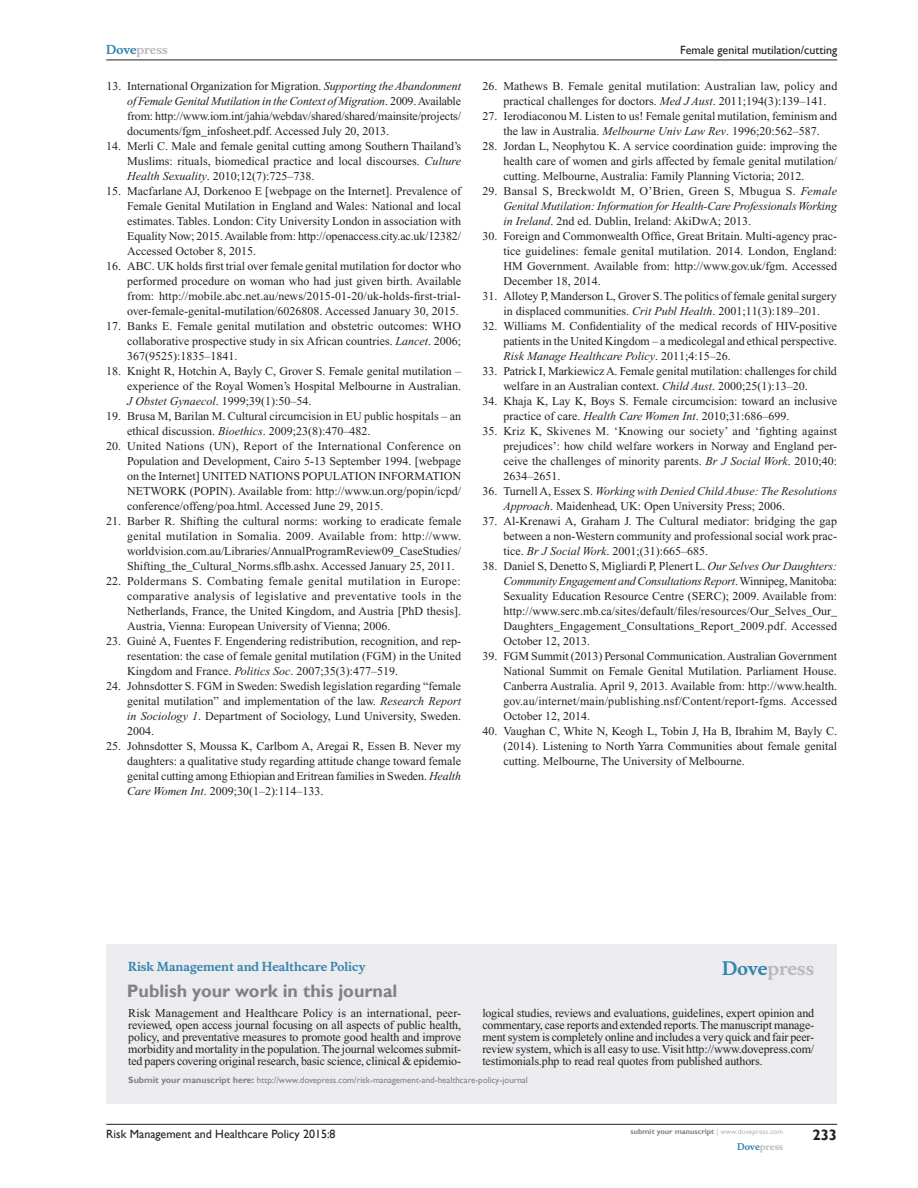
<style>
.page{position:relative;width:918px;height:1188px;background:#fff}
.page>*{position:absolute;margin:0;border:0;box-sizing:border-box;transform-origin:0 0}
.PromBx-H1{font:700 18px "Gill Sans";color:#808285}
.PromBx-Brand{font:700 18px "Musee";color:#b8b9bc}
.t1{font:700 15px "Gill Sans";color:#231f20}
.RefNL2{font:12px/15px "Times New Roman";color:#231f20;text-align:justify}
.PromBx-Tx{font:12px/12px "Times New Roman";letter-spacing:-.015em;color:#231f20;text-align:justify}
.t2{font:12px "Gill Sans";color:#231f20}
.PromBx-JrnlName{font:700 12px "Musee";color:#3485ae}
.t3{font:700 12px "Musee";color:#b8b9bc}
.PromBx-SubmitMssWebA{font:9px "Gill Sans";color:#808285}
.t4{font:700 9px "Musee";color:#b8b9bc}
.t5{font:700 7.5px "Gill Sans";color:#808285}
.s1{color:#3485ae}
.s2{font-style:italic}
.s3{font-weight:700}
.s4{font-weight:400;color:#b8b9bc}
</style>
<div class="page">
<div style="left:106px;top:944px;width:731px;height:159px;background:#ececee"></div>
<hr style="left:106px;top:1124px;width:731px;height:1px;background:#231f20">
<hr style="left:106px;top:60px;width:731px;height:1px;background:#231f20">
<p class="t3" style="left:106px;top:43px;width:63px"><span class="s1">Dove</span>press</p>
<p class="RefNL2" style="left:127px;top:79px;width:335px;text-indent:-21px">13. International Organization for Migration. <span class="s2">Supporting the Abandonment of Female Genital Mutilation in the Context of Migration</span>. 2009. Available from: http://www.iom.int/jahia/webdav/shared/shared/mainsite/projects/ documents/fgm_infosheet.pdf. Accessed July 20, 2013.</p>
<p class="RefNL2" style="left:127px;top:139px;width:335px;text-indent:-21px">14. Merli C. Male and female genital cutting among Southern Thailand’s Muslims: rituals, biomedical practice and local discourses. <span class="s2">Culture Health Sexuality</span>. 2010;12(7):725–738.</p>
<p class="RefNL2" style="left:127px;top:184px;width:335px;text-indent:-21px">15. Macfarlane AJ, Dorkenoo E [webpage on the Internet]. Prevalence of Female Genital Mutilation in England and Wales: National and local estimates. Tables. London: City University London in association with Equality Now; 2015. Available from: http://openaccess.city.ac.uk/12382/ Accessed October 8, 2015.</p>
<p class="RefNL2" style="left:127px;top:259px;width:336px;text-indent:-21px">16. ABC. UK holds first trial over female genital mutilation for doctor who performed procedure on woman who had just given birth. Available from: http://mobile.abc.net.au/news/2015-01-20/uk-holds-first-trial&shy;over-female-genital-mutilation/6026808. Accessed January 30, 2015.</p>
<p class="RefNL2" style="left:127px;top:319px;width:335px;text-indent:-21px">17. Banks E. Female genital mutilation and obstetric outcomes: WHO collaborative prospective study in six African countries. <span class="s2">Lancet</span>. 2006; 367(9525):1835–1841.</p>
<p class="RefNL2" style="left:127px;top:364px;width:335px;text-indent:-21px">18. Knight R, Hotchin A, Bayly C, Grover S. Female genital mutilation – experience of the Royal Women’s Hospital Melbourne in Australian.<br><span class="s2">J Obstet Gynaecol</span>. 1999;39(1):50–54.</p>
<p class="RefNL2" style="left:127px;top:409px;width:335px;text-indent:-21px">19. Brusa M, Barilan M. Cultural circumcision in EU public hospitals – an ethical discussion. <span class="s2">Bioethics</span>. 2009;23(8):470–482.</p>
<p class="RefNL2" style="left:127px;top:439px;width:335px;text-indent:-21px">20. United Nations (UN), Report of the International Conference on Population and Development, Cairo 5-13 September 1994. [webpage on the Internet] UNITED NATIONS POPULATION INFORMATION NETWORK (POPIN). Available from: http://www.un.org/popin/icpd/ conference/offeng/poa.html. Accessed June 29, 2015.</p>
<p class="RefNL2" style="left:127px;top:514px;width:336px;text-indent:-21px">21. Barber R. Shifting the cultural norms: working to eradicate female genital mutilation in Somalia. 2009. Available from: http://www. worldvision.com.au/Libraries/AnnualProgramReview09_CaseStudies/ Shifting_the_Cultural_Norms.sflb.ashx. Accessed January 25, 2011.</p>
<p class="RefNL2" style="left:127px;top:574px;width:336px;text-indent:-21px">22. Poldermans S. Combating female genital mutilation in Europe: comparative analysis of legislative and preventative tools in the Netherlands, France, the United Kingdom, and Austria [PhD thesis].<br>Austria, Vienna: European University of Vienna; 2006.</p>
<p class="RefNL2" style="left:127px;top:634px;width:335px;text-indent:-21px">23. Guiné A, Fuentes F. Engendering redistribution, recognition, and rep&shy;resentation: the case of female genital mutilation (FGM) in the United Kingdom and France. <span class="s2">Politics Soc</span>. 2007;35(3):477–519.</p>
<p class="RefNL2" style="left:127px;top:679px;width:335px;text-indent:-21px">24. Johnsdotter S. FGM in Sweden: Swedish legislation regarding “female genital mutilation” and implementation of the law. <span class="s2">Research Report in Sociology 1</span>. Department of Sociology, Lund University, Sweden.<br>2004.</p>
<p class="RefNL2" style="left:127px;top:739px;width:335px;text-indent:-21px">25. Johnsdotter S, Moussa K, Carlbom A, Aregai R, Essen B. Never my daughters: a qualitative study regarding attitude change toward female genital cutting among Ethiopian and Eritrean families in Sweden. <span class="s2">Health Care Women Int</span>. 2009;30(1–2):114–133.</p>
<p class="t2" style="left:680px;top:43px;width:158px">Female genital mutilation/cutting</p>
<p class="RefNL2" style="left:503px;top:79px;width:335px;text-indent:-21px">26. Mathews B. Female genital mutilation: Australian law, policy and practical challenges for doctors. <span class="s2">Med J Aust</span>. 2011;194(3):139–141.</p>
<p class="RefNL2" style="left:482px;top:109px;width:356px;text-align:center">27. Ierodiaconou M. Listen to us! Female genital mutilation, feminism and the law in Australia. <span class="s2">Melbourne Univ Law Rev</span>. 1996;20:562–587.</p>
<p class="RefNL2" style="left:503px;top:139px;width:335px;text-indent:-21px">28. Jordan L, Neophytou K. A service coordination guide: improving the health care of women and girls affected by female genital mutilation/ cutting. Melbourne, Australia: Family Planning Victoria; 2012.</p>
<p class="RefNL2" style="left:503px;top:184px;width:335px;text-indent:-21px">29. Bansal S, Breckwoldt M, O’Brien, Green S, Mbugua S. <span class="s2">Female Genital Mutilation: Information for Health-Care Professionals Working in Ireland</span>. 2nd ed. Dublin, Ireland: AkiDwA; 2013.</p>
<p class="RefNL2" style="left:503px;top:229px;width:335px;text-indent:-21px">30. Foreign and Commonwealth Office, Great Britain. Multi-agency prac&shy;tice guidelines: female genital mutilation. 2014. London, England:<br>HM Government. Available from: http://www.gov.uk/fgm. Accessed December 18, 2014.</p>
<p class="RefNL2" style="left:482px;top:289px;width:356px;text-align:center">31. Allotey P, Manderson L, Grover S. The politics of female genital surgery in displaced communities. <span class="s2">Crit Publ Health</span>. 2001;11(3):189–201.</p>
<p class="RefNL2" style="left:503px;top:319px;width:335px;text-indent:-21px">32. Williams M. Confidentiality of the medical records of HIV-positive patients in the United Kingdom – a medicolegal and ethical perspective.<br><span class="s2">Risk Manage Healthcare Policy</span>. 2011;4:15–26.</p>
<p class="RefNL2" style="left:503px;top:364px;width:335px;text-indent:-21px">33. Patrick I, Markiewicz A. Female genital mutilation: challenges for child welfare in an Australian context. <span class="s2">Child Aust</span>. 2000;25(1):13–20.</p>
<p class="RefNL2" style="left:503px;top:394px;width:335px;text-indent:-21px">34. Khaja K, Lay K, Boys S. Female circumcision: toward an inclusive practice of care. <span class="s2">Health Care Women Int</span>. 2010;31:686–699.</p>
<p class="RefNL2" style="left:503px;top:424px;width:335px;text-indent:-21px">35. Kriz K, Skivenes M. ‘Knowing our society’ and ‘fighting against prejudices’: how child welfare workers in Norway and England per&shy;ceive the challenges of minority parents. <span class="s2">Br J Social Work</span>. 2010;40:<br>2634–2651.</p>
<p class="RefNL2" style="left:503px;top:484px;width:335px;text-indent:-21px">36. Turnell A, Essex S. <span class="s2">Working with Denied Child Abuse: The Resolutions<br>Approach</span>. Maidenhead, UK: Open University Press; 2006.</p>
<p class="RefNL2" style="left:503px;top:514px;width:335px;text-indent:-21px">37. Al-Krenawi A, Graham J. The Cultural mediator: bridging the gap between a non-Western community and professional social work prac&shy;tice. <span class="s2">Br J Social Work</span>. 2001;(31):665–685.</p>
<p class="RefNL2" style="left:503px;top:559px;width:335px;text-indent:-21px">38. Daniel S, Denetto S, Migliardi P, Plenert L. <span class="s2">Our Selves Our Daughters:<br>Community Engagement and Consultations Report</span>. Winnipeg, Manitoba:<br>Sexuality Education Resource Centre (SERC); 2009. Available from: http://www.serc.mb.ca/sites/default/files/resources/Our_Selves_Our_ Daughters_Engagement_Consultations_Report_2009.pdf. Accessed October 12, 2013.</p>
<p class="RefNL2" style="left:503px;top:649px;width:335px;text-indent:-21px">39. FGM Summit (2013) Personal Communication. Australian Government National Summit on Female Genital Mutilation. Parliament House.<br>Canberra Australia. April 9, 2013. Available from: http://www.health. gov.au/internet/main/publishing.nsf/Content/report-fgms. Accessed October 12, 2014.</p>
<p class="RefNL2" style="left:503px;top:724px;width:335px;text-indent:-21px">40. Vaughan C, White N, Keogh L, Tobin J, Ha B, Ibrahim M, Bayly C. (2014). Listening to North Yarra Communities about female genital cutting. Melbourne, The University of Melbourne.</p>
<p class="PromBx-JrnlName" style="left:128px;top:959px;width:239px">Risk Management and Healthcare Policy</p>
<p class="PromBx-H1" style="left:127px;top:980px;width:272px">Publish your work in this journal</p>
<p class="PromBx-Brand" style="left:722px;top:958px;width:94px"><span class="s1">Dove</span>press</p>
<p class="PromBx-Tx" style="left:128px;top:1007px;width:334px">Risk Management and Healthcare Policy is an international, peer&shy;reviewed, open access journal focusing on all aspects of public health, policy, and preventative measures to promote good health and improve morbidity and mortality in the population. The journal welcomes submit&shy;ted papers covering original research, basic science, clinical &amp; epidemio-</p>
<p class="PromBx-Tx" style="left:482px;top:1007px;width:333px">logical studies, reviews and evaluations, guidelines, expert opinion and commentary, case reports and extended reports. The manuscript manage&shy;ment system is completely online and includes a very quick and fair peer&shy;review system, which is all easy to use. Visit http://www.dovepress.com/ testimonials.php to read real quotes from published authors.</p>
<p class="PromBx-SubmitMssWebA" style="left:128px;top:1075px;width:401px"><span class="s3">Submit your manuscript here:</span> http://www.dovepress.com/risk-management-and-healthcare-policy-journal</p>
<p class="t2" style="left:106px;top:1127px;width:231px">Risk Management and Healthcare Policy 2015:8</p>
<p class="t5" style="left:631px;top:1127px;width:154px">submit your manuscript <span class="s4">| www.dovepress.com</span></p>
<p class="t4" style="left:737px;top:1141px;width:48px"><span class="s1">Dove</span>press</p>
<p class="t1" style="left:812px;top:1126px;width:26px">233</p>
</div>
